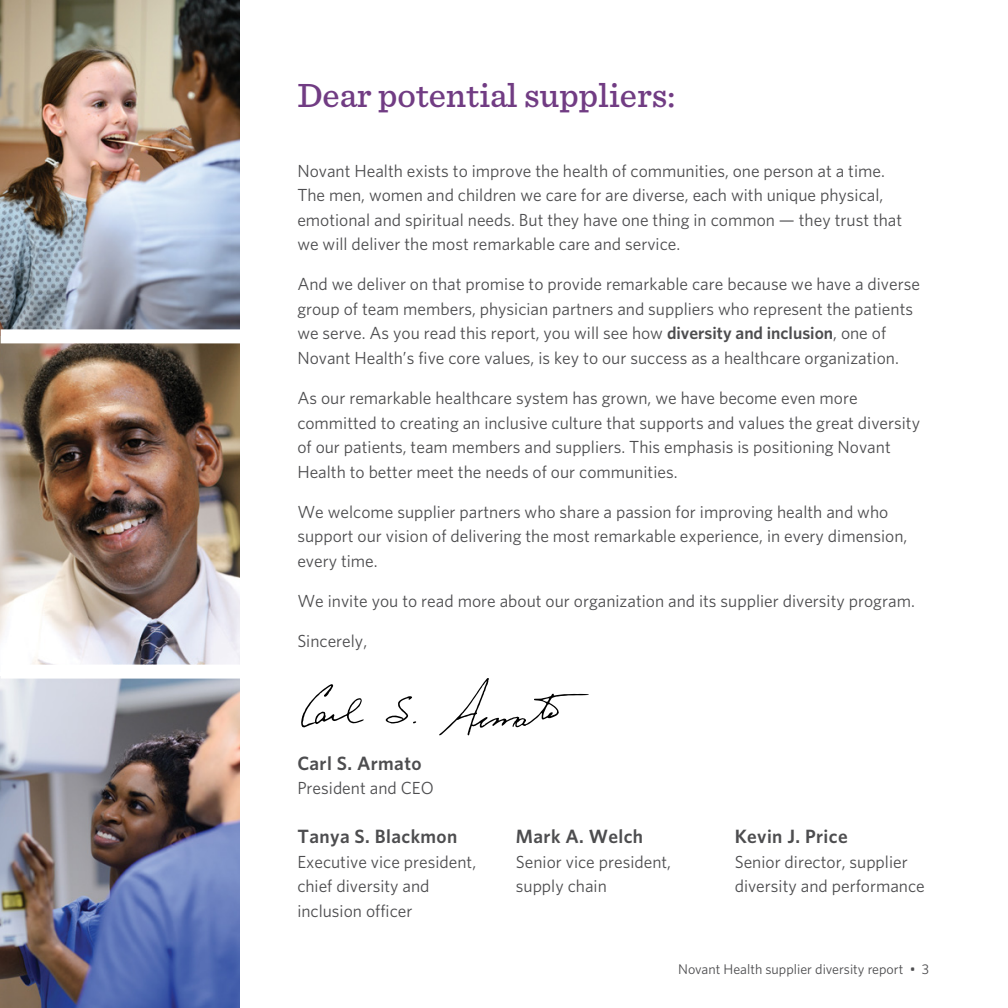
<style>
.page{position:relative;width:1008px;height:1008px;background:#fff}
.page>*{position:absolute;margin:0;border:0;box-sizing:border-box;transform-origin:0 0}
.t1{font:500 35px "Sentinel";color:#713c83}
.t2{font:600 19.25px "Whitney";letter-spacing:.02em;color:#4d4d4f}
.t3{font:17.5px/24.5px "Whitney";color:#4d4d4f}
.t4{font:14px "Whitney";color:#4d4d4f}
.s1{font-weight:600}
</style>
<div class="page">
<svg style="left:439px;top:678px;width:150px;height:57px"></svg>
<svg style="left:301px;top:684px;width:63px;height:44px"></svg>
<svg style="left:386px;top:696px;width:30px;height:27px"></svg>
<img style="left:0;top:0;width:239px;height:665px">
<img style="left:0;top:676px;width:239px;height:332px">
<div style="left:1px;top:329px;width:265px;height:14px;background:#fff"></div>
<div style="left:1px;top:665px;width:265px;height:14px;background:#fff"></div>
<h1 class="t1" style="left:297px;top:73px;width:380px">Dear potential suppliers:</h1>
<p class="t3" style="left:297px;top:158px;width:606px">Novant Health exists to improve the health of communities, one person at a time.<br>The men, women and children we care for are diverse, each with unique physical, emotional and spiritual needs. But they have one thing in common — they trust that we will deliver the most remarkable care and service.</p>
<p class="t3" style="left:297px;top:272px;width:624px">And we deliver on that promise to provide remarkable care because we have a diverse group of team members, physician partners and suppliers who represent the patients we serve. As you read this report, you will see how <span class="s1">diversity and inclusion</span>, one of Novant Health’s five core values, is key to our success as a healthcare organization.</p>
<p class="t3" style="left:297px;top:385px;width:624px">As our remarkable healthcare system has grown, we have become even more committed to creating an inclusive culture that supports and values the great diversity of our patients, team members and suppliers. This emphasis is positioning Novant Health to better meet the needs of our communities.</p>
<p class="t3" style="left:297px;top:499px;width:611px">We welcome supplier partners who share a passion for improving health and who support our vision of delivering the most remarkable experience, in every dimension, every time.</p>
<p class="t3" style="left:297px;top:588px;width:619px">We invite you to read more about our organization and its supplier diversity program.</p>
<p class="t3" style="left:297px;top:629px;width:71px">Sincerely,</p>
<p class="t2" style="left:297px;top:750px;width:126px">Carl S. Armato</p>
<p class="t3" style="left:297px;top:776px;width:138px">President and CEO</p>
<p class="t2" style="left:297px;top:824px;width:162px">Tanya S. Blackmon</p>
<p class="t3" style="left:297px;top:849px;width:180px">Executive vice president, chief diversity and inclusion officer</p>
<p class="t2" style="left:516px;top:824px;width:129px">Mark A. Welch</p>
<p class="t3" style="left:516px;top:849px;width:157px">Senior vice president, supply chain</p>
<p class="t2" style="left:735px;top:824px;width:114px">Kevin J. Price</p>
<p class="t3" style="left:735px;top:849px;width:192px">Senior director, supplier diversity and performance</p>
<p class="t4" style="left:678px;top:960px;width:253px">Novant Health supplier diversity report • 3</p>
</div>
